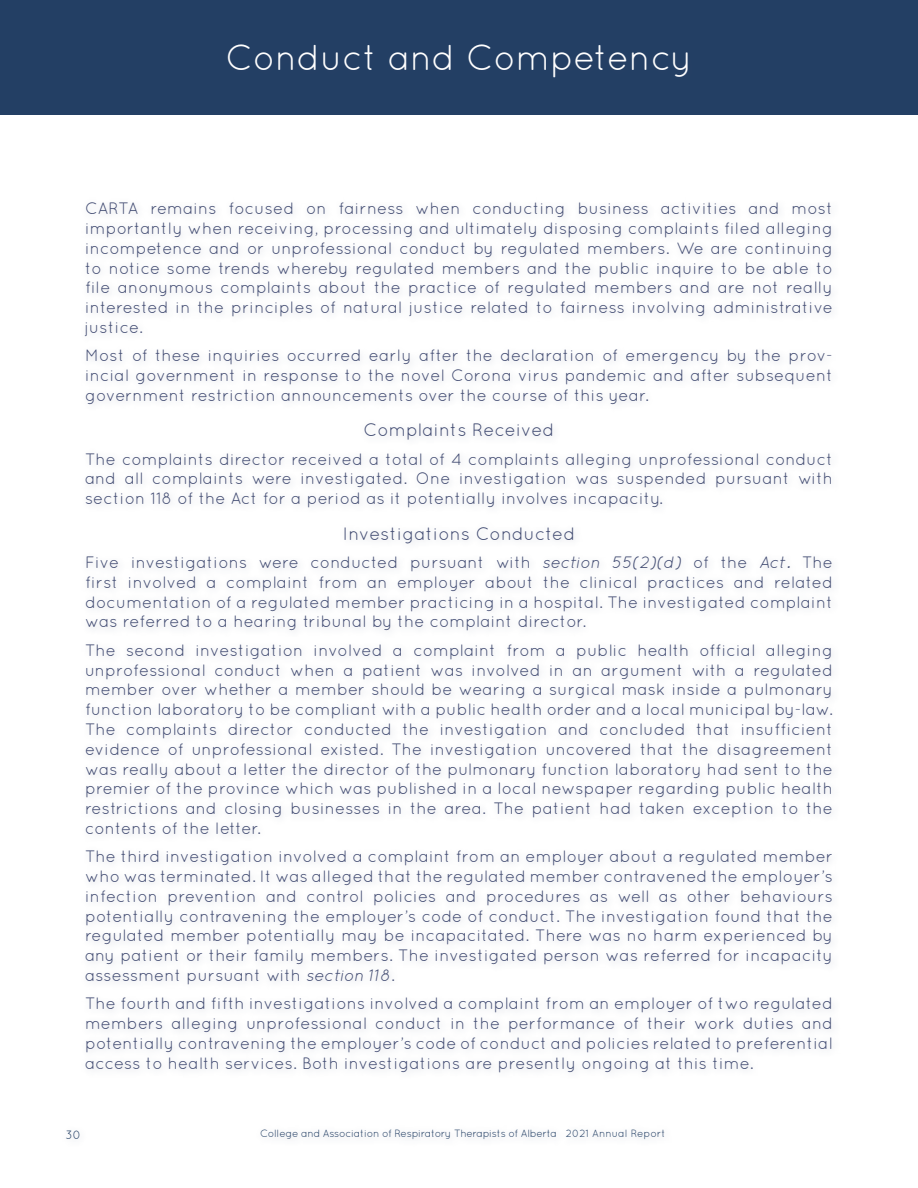
<style>
.page{position:relative;width:918px;height:1188px;background:#fff}
.page>*{position:absolute;margin:0;border:0;box-sizing:border-box;transform-origin:0 0}
.t1{font:36px "Quicksand";letter-spacing:-.005em;color:#fff}
.t2{font:18px "Quicksand";letter-spacing:.01em;color:#3f4970}
.t3{font:16.5px/19.8px "Quicksand";letter-spacing:.01em;color:#3f4970;text-align:justify}
.t4{font:12px "Quicksand";color:#233f64}
.t5{font:10.5px "Quicksand";letter-spacing:-.025em;color:#233f64}
.s1{font-style:italic}
</style>
<div class="page">
<div style="left:0;top:0;width:918px;height:115px;background:#233f64"></div>
<div style="left:79px;top:196px;width:762px;height:885px;background:#fbfcfc"></div>
<h1 class="t1" style="left:225px;top:37px;width:469px">Conduct and Competency</h1>
<p class="t3" style="left:85px;top:198px;width:749px">CARTA remains focused on fairness when conducting business activities and most importantly when receiving, processing and ultimately disposing complaints filed alleging incompetence and or unprofessional conduct by regulated members. We are continuing to notice some trends whereby regulated members and the public inquire to be able to file anonymous complaints about the practice of regulated members and are not really interested in the principles of natural justice related to fairness involving administrative justice.</p>
<p class="t3" style="left:85px;top:345px;width:749px">Most of these inquiries occurred early after the declaration of emergency by the prov&shy;incial government in response to the novel Corona virus pandemic and after subsequent government restriction announcements over the course of this year.</p>
<p class="t2" style="left:364px;top:420px;width:192px">Complaints Received</p>
<p class="t3" style="left:85px;top:449px;width:749px">The complaints director received a total of 4 complaints alleging unprofessional conduct and all complaints were investigated. One investigation was suspended pursuant with section 118 of the Act for a period as it potentially involves incapacity.</p>
<p class="t2" style="left:343px;top:523px;width:234px">Investigations Conducted</p>
<p class="t3" style="left:85px;top:552px;width:749px">Five investigations were conducted pursuant with <span class="s1">section 55(2)(d)</span> of the <span class="s1">Act.</span> The first involved a complaint from an employer about the clinical practices and related documentation of a regulated member practicing in a hospital. The investigated complaint was referred to a hearing tribunal by the complaint director.</p>
<p class="t3" style="left:85px;top:640px;width:750px">The second investigation involved a complaint from a public health official alleging unprofessional conduct when a patient was involved in an argument with a regulated member over whether a member should be wearing a surgical mask inside a pulmonary function laboratory to be compliant with a public health order and a local municipal by-law.<br>The complaints director conducted the investigation and concluded that insufficient evidence of unprofessional existed. The investigation uncovered that the disagreement was really about a letter the director of the pulmonary function laboratory had sent to the premier of the province which was published in a local newspaper regarding public health restrictions and closing businesses in the area. The patient had taken exception to the contents of the letter.</p>
<p class="t3" style="left:85px;top:846px;width:749px">The third investigation involved a complaint from an employer about a regulated member who was terminated. It was alleged that the regulated member contravened the employer’s infection prevention and control policies and procedures as well as other behaviours potentially contravening the employer’s code of conduct. The investigation found that the regulated member potentially may be incapacitated. There was no harm experienced by any patient or their family members. The investigated person was referred for incapacity assessment pursuant with <span class="s1">section 118</span>.</p>
<p class="t3" style="left:85px;top:994px;width:750px">The fourth and fifth investigations involved a complaint from an employer of two regulated members alleging unprofessional conduct in the performance of their work duties and potentially contravening the employer’s code of conduct and policies related to preferential access to health services. Both investigations are presently ongoing at this time.</p>
<p class="t4" style="left:66px;top:1128px;width:17px">30</p>
<p class="t5" style="left:260px;top:1127px;width:407px">College and Association of Respiratory Therapists of Alberta 2021 Annual Report</p>
</div>
